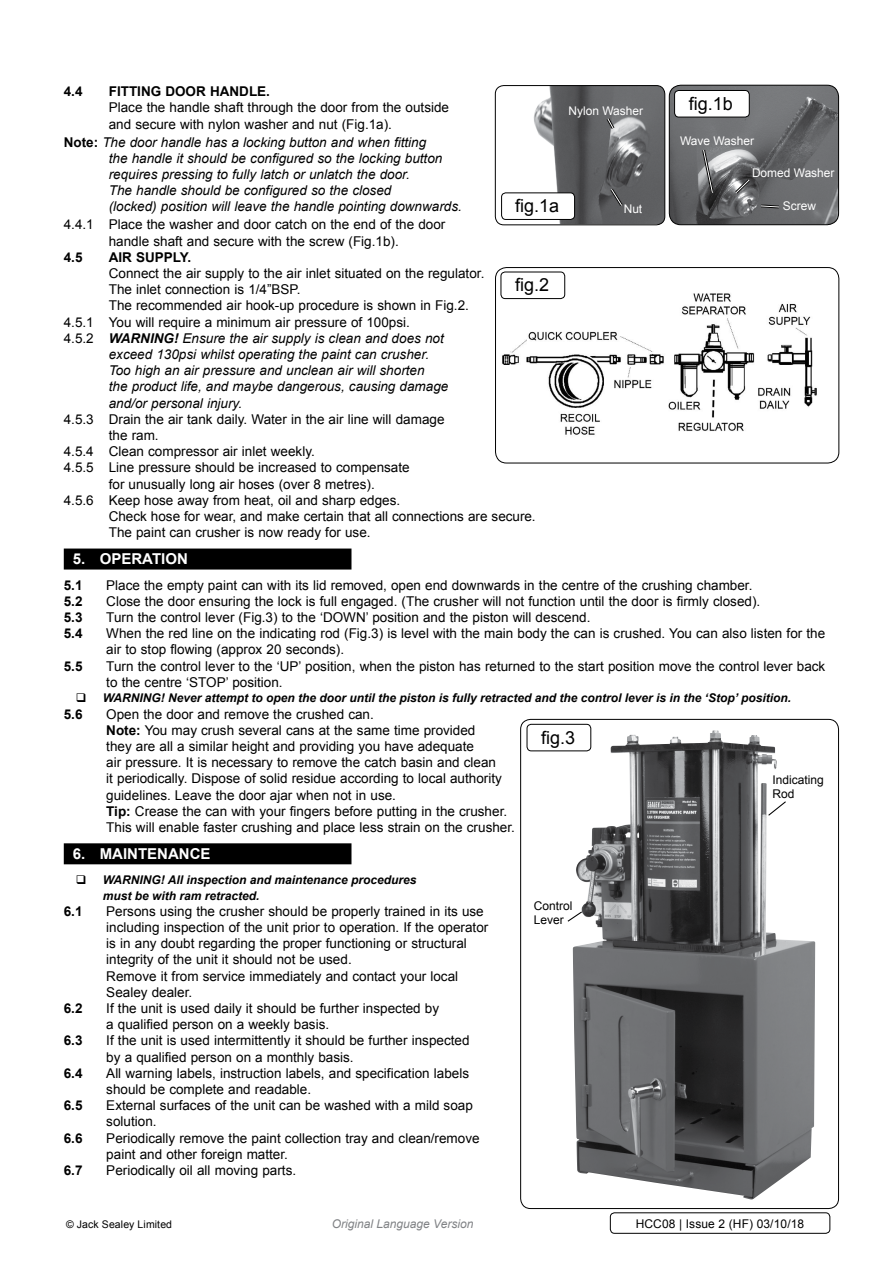
<style>
.page{position:relative;width:893px;height:1263px;background:#fff}
.page>*{position:absolute;margin:0;border:0;box-sizing:border-box;transform-origin:0 0}
.t1{font:18px "Arial";color:#000}
.t2{font:700 15px "Arial";color:#fff}
.t3{font:13.5px/16.2px "Arial";color:#000}
.t4{font:italic 13.5px/16.2px "Arial";color:#000}
.t5{font:700 13.5px "Arial";color:#000}
.t6{font:italic 700 12px/15.8px "Arial";color:#000}
.t7{font:12px/14.4px "Arial";color:#000}
.t8{font:12px "Arial";color:#fff}
.t9{font:italic 12px "Arial";color:#808285}
.t10{font:10.5px "Arial";letter-spacing:.01em;color:#000}
.s1{font-weight:700;font-style:normal}
.s2{font-style:normal}
.s3{font-weight:700}
</style>
<div class="page">
<div style="left:64px;top:548px;width:287px;height:21px;background:#000"></div>
<div style="left:64px;top:843px;width:287px;height:21px;background:#000"></div>
<div style="left:610px;top:1212px;width:220px;height:22px;border:1px solid #000;border-radius:4px"></div>
<img style="left:533px;top:86px;width:132px;height:138px">
<div style="left:495px;top:85px;width:170px;height:140px;border:1px solid #000;border-radius:9px"></div>
<svg style="left:608px;top:186px;width:17px;height:23px"></svg>
<svg style="left:605px;top:116px;width:11px;height:16px"></svg>
<img style="left:669px;top:85px;width:170px;height:140px">
<div style="left:669px;top:85px;width:170px;height:140px;border:1px solid #000;border-radius:12px"></div>
<svg style="left:701px;top:147px;width:14px;height:49px"></svg>
<svg style="left:733px;top:177px;width:19px;height:19px"></svg>
<div style="left:502px;top:193px;width:73px;height:26px;background:#fff;border-radius:4px"></div>
<div style="left:501px;top:192px;width:74px;height:28px;border:1px solid #000;border-radius:4px"></div>
<div style="left:675px;top:90px;width:74px;height:27px;background:#fff;border-radius:4px"></div>
<div style="left:674px;top:90px;width:76px;height:27px;border:1px solid #000;border-radius:4px"></div>
<svg style="left:758px;top:203px;width:23px;height:6px"></svg>
<img style="left:500px;top:288px;width:317px;height:147px">
<div style="left:495px;top:267px;width:344px;height:196px;border:1px solid #000;border-radius:11px"></div>
<svg style="left:512px;top:288px;width:40px;height:9px"></svg>
<div style="left:501px;top:272px;width:64px;height:27px;border:1px solid #000;border-radius:4px"></div>
<img style="left:573px;top:730px;width:242px;height:470px">
<svg style="left:767px;top:800px;width:20px;height:17px"></svg>
<svg style="left:567px;top:910px;width:16px;height:13px"></svg>
<svg style="left:573px;top:730px;width:5px;height:19px"></svg>
<div style="left:527px;top:724px;width:64px;height:27px;border:1px solid #000;border-radius:4px"></div>
<div style="left:520px;top:719px;width:319px;height:490px;border:1px solid #000;border-radius:10px"></div>
<p class="t5" style="left:64px;top:82px;width:20px">4.4</p>
<p class="t5" style="left:109px;top:82px;width:163px">FITTING DOOR HANDLE.</p>
<p class="t3" style="left:109px;top:100px;width:342px">Place the handle shaft through the door from the outside and secure with nylon washer and nut (Fig.1a).</p>
<p class="t4" style="left:109px;top:134px;width:355px;text-indent:-45px"><span class="s1">NOTE:</span> The door handle has a locking button and when fitting<br>the handle it should be configured so the locking button requires pressing to fully latch or unlatch the door.<br>The handle should be configured so the closed<br>(locked) position will leave the handle pointing downwards.</p>
<p class="t3" style="left:64px;top:217px;width:383px;text-align:center">4.4.1 Place the washer and door catch on the end of the door handle shaft and secure with the screw (Fig.1b).</p>
<p class="t5" style="left:64px;top:248px;width:20px">4.5</p>
<p class="t5" style="left:109px;top:248px;width:84px">AIR SUPPLY.</p>
<p class="t3" style="left:109px;top:265px;width:377px">Connect the air supply to the air inlet situated on the regulator.</p>
<p class="t3" style="left:109px;top:282px;width:193px">The inlet connection is 1/4”BSP.</p>
<p class="t3" style="left:109px;top:298px;width:362px">The recommended air hook-up procedure is shown in Fig.2.</p>
<p class="t3" style="left:64px;top:314px;width:348px">4.5.1 You will require a minimum air pressure of 100psi.</p>
<p class="t4" style="left:64px;top:330px;width:382px"><span class="s2">4.5.2</span> <span class="s3">WARNING!</span> Ensure the air supply is clean and does not</p>
<p class="t4" style="left:109px;top:346px;width:322px">exceed 130psi whilst operating the paint can crusher.</p>
<p class="t4" style="left:109px;top:363px;width:317px">Too high an air pressure and unclean air will shorten</p>
<p class="t4" style="left:109px;top:379px;width:341px">the product life, and maybe dangerous, causing damage</p>
<p class="t4" style="left:109px;top:395px;width:135px">and/or personal injury.</p>
<p class="t3" style="left:64px;top:411px;width:382px">4.5.3 Drain the air tank daily. Water in the air line will damage</p>
<p class="t3" style="left:109px;top:427px;width:51px">the ram.</p>
<p class="t3" style="left:64px;top:444px;width:253px">4.5.4 Clean compressor air inlet weekly.</p>
<p class="t3" style="left:64px;top:460px;width:347px">4.5.5 Line pressure should be increased to compensate</p>
<p class="t3" style="left:109px;top:476px;width:267px">for unusually long air hoses (over 8 metres).</p>
<p class="t3" style="left:64px;top:492px;width:338px">4.5.6 Keep hose away from heat, oil and sharp edges.</p>
<p class="t3" style="left:109px;top:508px;width:428px">Check hose for wear, and make certain that all connections are secure.</p>
<p class="t3" style="left:109px;top:525px;width:263px">The paint can crusher is now ready for use.</p>
<p class="t2" style="left:73px;top:549px;width:117px">5. OPERATION</p>
<p class="t5" style="left:64px;top:576px;width:20px">5.1</p>
<p class="t3" style="left:106px;top:577px;width:648px">Place the empty paint can with its lid removed, open end downwards in the centre of the crushing chamber.</p>
<p class="t5" style="left:64px;top:592px;width:20px">5.2</p>
<p class="t3" style="left:106px;top:593px;width:655px">Close the door ensuring the lock is full engaged. (The crusher will not function until the door is firmly closed).</p>
<p class="t5" style="left:64px;top:608px;width:20px">5.3</p>
<p class="t3" style="left:106px;top:609px;width:486px">Turn the control lever (Fig.3) to the ‘DOWN’ position and the piston will descend.</p>
<p class="t5" style="left:64px;top:624px;width:20px">5.4</p>
<p class="t3" style="left:106px;top:625px;width:720px">When the red line on the indicating rod (Fig.3) is level with the main body the can is crushed. You can also listen for the air to stop flowing (approx 20 seconds).</p>
<p class="t5" style="left:64px;top:657px;width:20px">5.5</p>
<p class="t3" style="left:106px;top:658px;width:720px">Turn the control lever to the ‘UP’ position, when the piston has returned to the start position move the control lever back to the centre ‘STOP’ position.</p>
<p class="t6" style="left:103px;top:691px;width:690px">WARNING! Never attempt to open the door until the piston is fully retracted and the control lever is in the ‘Stop’ position.</p>
<p class="t5" style="left:64px;top:705px;width:20px">5.6</p>
<p class="t3" style="left:106px;top:706px;width:410px">Open the door and remove the crushed can.<br><span class="s3">NOTE:</span> You may crush several cans at the same time provided<br>they are all a similar height and providing you have adequate<br>air pressure. It is necessary to remove the catch basin and clean<br>it periodically. Dispose of solid residue according to local authority guidelines. Leave the door ajar when not in use.<br><span class="s3">TIP:</span> Crease the can with your fingers before putting in the crusher.<br>This will enable faster crushing and place less strain on the crusher.</p>
<p class="t2" style="left:73px;top:844px;width:51px">6. MAINTENANCE</p>
<p class="t6" style="left:103px;top:872px;width:315px">WARNING! All inspection and maintenance procedures must be with ram retracted.</p>
<p class="t5" style="left:64px;top:902px;width:20px">6.1</p>
<p class="t3" style="left:106px;top:903px;width:383px">Persons using the crusher should be properly trained in its use including inspection of the unit prior to operation. If the operator is in any doubt regarding the proper functioning or structural integrity of the unit it should not be used.<br>Remove it from service immediately and contact your local Sealey dealer.</p>
<p class="t5" style="left:64px;top:999px;width:20px">6.2</p>
<p class="t3" style="left:106px;top:1000px;width:334px">If the unit is used daily it should be further inspected by a qualified person on a weekly basis.</p>
<p class="t5" style="left:64px;top:1032px;width:20px">6.3</p>
<p class="t3" style="left:106px;top:1033px;width:365px">If the unit is used intermittently it should be further inspected by a qualified person on a monthly basis.</p>
<p class="t5" style="left:64px;top:1064px;width:20px">6.4</p>
<p class="t3" style="left:106px;top:1065px;width:364px">All warning labels, instruction labels, and specification labels should be complete and readable.</p>
<p class="t5" style="left:64px;top:1096px;width:20px">6.5</p>
<p class="t3" style="left:106px;top:1097px;width:368px">External surfaces of the unit can be washed with a mild soap solution.</p>
<p class="t5" style="left:64px;top:1129px;width:20px">6.6</p>
<p class="t3" style="left:106px;top:1130px;width:375px">Periodically remove the paint collection tray and clean/remove paint and other foreign matter.</p>
<p class="t5" style="left:64px;top:1161px;width:20px">6.7</p>
<p class="t3" style="left:106px;top:1162px;width:191px">Periodically oil all moving parts.</p>
<h1 class="t1" style="left:689px;top:92px;width:46px">fig.1b</h1>
<p class="t8" style="left:569px;top:103px;width:76px">Nylon Washer</p>
<p class="t8" style="left:680px;top:133px;width:76px">Wave Washer</p>
<p class="t8" style="left:752px;top:165px;width:84px">Domed Washer</p>
<h1 class="t1" style="left:515px;top:194px;width:46px">fig.1a</h1>
<p class="t8" style="left:624px;top:201px;width:20px">Nut</p>
<p class="t8" style="left:783px;top:198px;width:35px">Screw</p>
<h1 class="t1" style="left:515px;top:273px;width:36px">fig.2</h1>
<h1 class="t1" style="left:541px;top:726px;width:36px">fig.3</h1>
<p class="t7" style="left:772px;top:772px;width:53px">Indicating<br>Rod</p>
<p class="t7" style="left:534px;top:898px;width:40px">Control<br>Lever</p>
<p class="t10" style="left:66px;top:1217px;width:108px">© Jack Sealey Limited</p>
<p class="t9" style="left:332px;top:1215px;width:143px">Original Language Version</p>
<p class="t7" style="left:636px;top:1216px;width:170px">HCC08 | Issue 2 (HF) 03/10/18</p>
</div>
